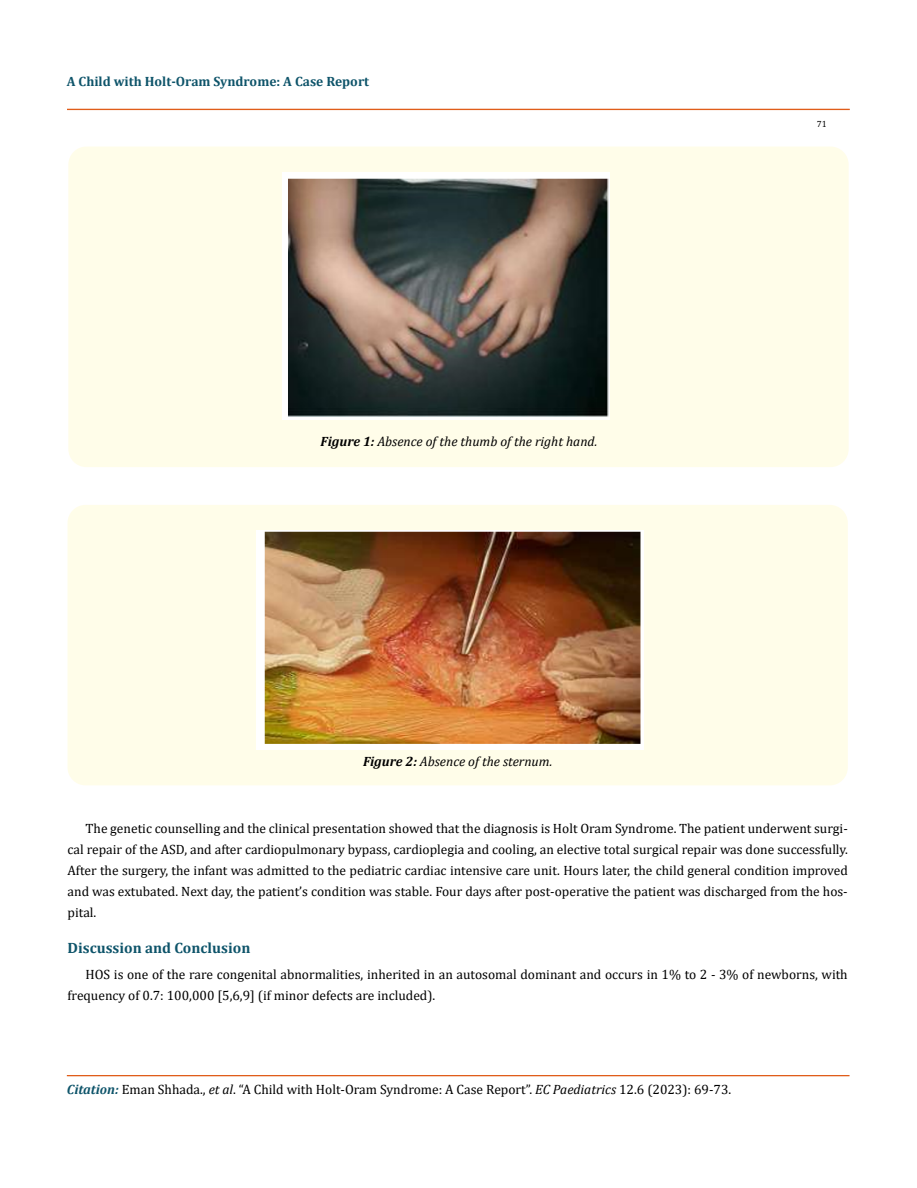
<style>
.page{position:relative;width:917px;height:1188px;background:#fff}
.page>*{position:absolute;margin:0;border:0;box-sizing:border-box;transform-origin:0 0}
.t1{font:700 15px "Cambria";color:#0e546a}
.t2{font:13.5px/21px "Cambria";color:#000;text-align:justify}
.t3{font:italic 13.5px "Cambria";color:#000}
.t4{font:700 13.5px "Cambria";color:#0e546a}
.t5{font:9px "Cambria";color:#000}
.s1{font-weight:700}
.s2{font-weight:700;font-style:italic;color:#0e546a}
.s3{font-style:italic}
</style>
<div class="page">
<div style="left:67px;top:109px;width:782px;height:1px;border:1px solid #e05d1a"></div>
<hr style="left:67px;top:1076px;width:782px;height:1px;background:#e05d1a">
<div style="left:67px;top:1075px;width:782px;height:1px;border:1px solid #e05d1a"></div>
<div style="left:68px;top:147px;width:780px;height:320px;background:#fffde9;border-radius:18px"></div>
<img style="left:283px;top:172px;width:326px;height:248px">
<div style="left:68px;top:505px;width:779px;height:280px;background:#fffde9;border-radius:18px"></div>
<img style="left:257px;top:530px;width:386px;height:220px">
<p class="t4" style="left:67px;top:72px;width:304px">A Child with Holt-Oram Syndrome: A Case Report</p>
<p class="t3" style="left:320px;top:432px;width:278px"><span class="s1">Figure 1:</span> Absence of the thumb of the right hand.</p>
<p class="t3" style="left:363px;top:752px;width:191px"><span class="s1">Figure 2:</span> Absence of the sternum.</p>
<p class="t5" style="left:816px;top:118px;width:11px">71</p>
<p class="t2" style="left:68px;top:818px;width:781px;text-indent:18px">The genetic counselling and the clinical presentation showed that the diagnosis is Holt Oram Syndrome. The patient underwent surgi&shy;cal repair of the ASD, and after cardiopulmonary bypass, cardioplegia and cooling, an elective total surgical repair was done successfully.<br>After the surgery, the infant was admitted to the pediatric cardiac intensive care unit. Hours later, the child general condition improved and was extubated. Next day, the patient’s condition was stable. Four days after post-operative the patient was discharged from the hos&shy;pital.</p>
<p class="t1" style="left:68px;top:937px;width:184px">Discussion and Conclusion</p>
<p class="t2" style="left:68px;top:964px;width:781px;text-indent:18px">HOS is one of the rare congenital abnormalities, inherited in an autosomal dominant and occurs in 1% to 2 - 3% of newborns, with frequency of 0.7: 100,000 [5,6,9] (if minor defects are included).</p>
<p class="t2" style="left:67px;top:1079px;width:666px"><span class="s2">Citation:</span> Eman Shhada., <span class="s3">et al</span>. “A Child with Holt-Oram Syndrome: A Case Report”. <span class="s3">EC Paediatrics</span> 12.6 (2023): 69-73.</p>
</div>
